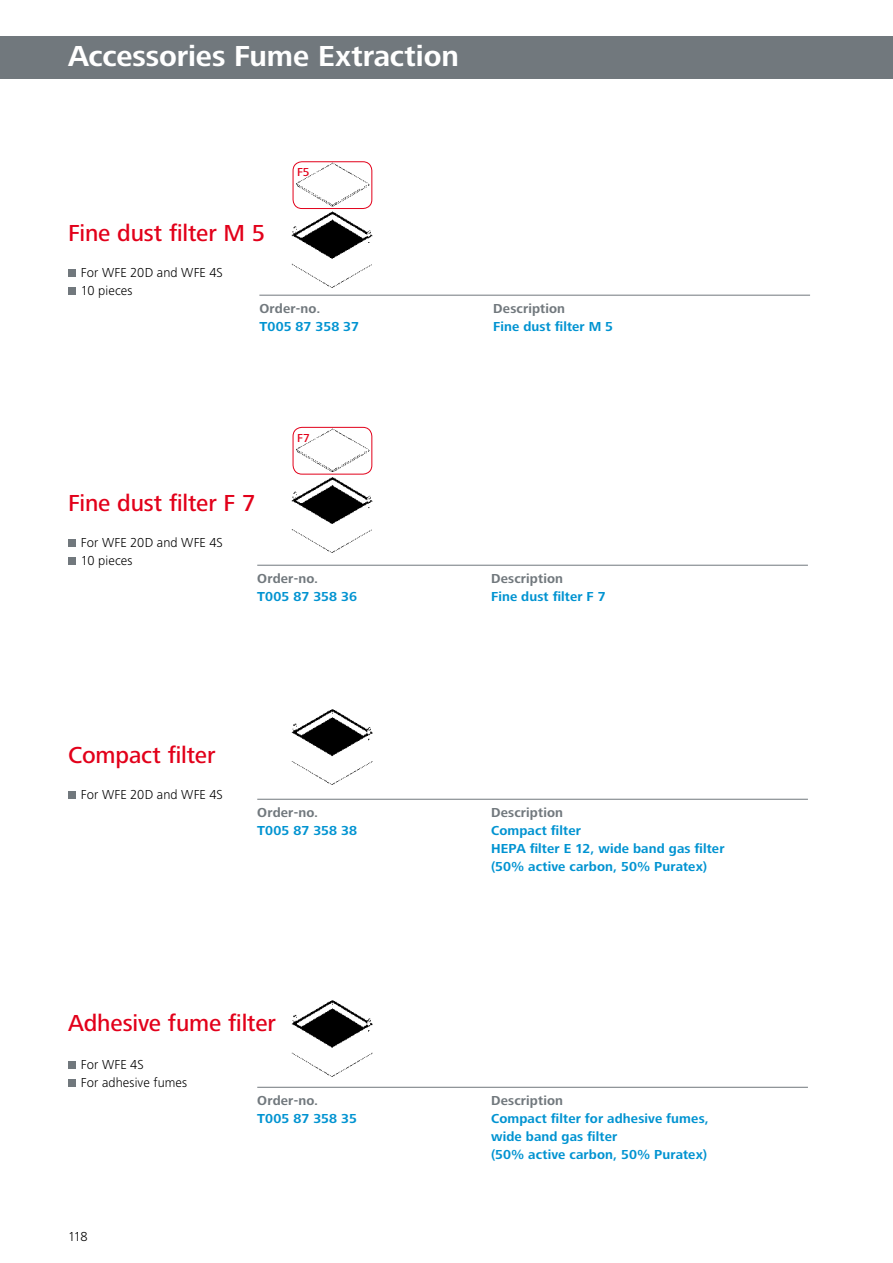
<style>
.page{position:relative;width:893px;height:1263px;background:#fff}
.page>*{position:absolute;margin:0;border:0;box-sizing:border-box;transform-origin:0 0}
.t1{font:700 30px "Frutiger Next LT";letter-spacing:-.005em;color:#fff}
.t2{font:500 24px "Frutiger Next LT";letter-spacing:-.005em;color:#e2001a}
.t3{font:700 13.5px/18px "Frutiger Next LT";letter-spacing:.01em;color:#0093d1}
.t4{font:300 13.5px/18px "Frutiger Next LT";letter-spacing:.01em;color:#000}
.t5{font:700 13.5px "Frutiger Next LT";letter-spacing:.01em;color:#71787d}
.t6{font:500 12px "Frutiger Next LT";color:#e2001a}
</style>
<div class="page">
<div style="left:0;top:36px;width:893px;height:43px;background:#71787d"></div>
<div style="left:68px;top:270px;width:7px;height:7px;background:#71787d"></div>
<div style="left:68px;top:288px;width:7px;height:7px;background:#71787d"></div>
<div style="left:68px;top:540px;width:7px;height:7px;background:#71787d"></div>
<div style="left:68px;top:558px;width:7px;height:7px;background:#71787d"></div>
<div style="left:68px;top:792px;width:7px;height:7px;background:#71787d"></div>
<div style="left:68px;top:1062px;width:7px;height:7px;background:#71787d"></div>
<div style="left:68px;top:1080px;width:7px;height:7px;background:#71787d"></div>
<hr style="left:259px;top:295px;width:551px;height:1px;background:#71787d">
<hr style="left:257px;top:565px;width:551px;height:1px;background:#71787d">
<hr style="left:257px;top:799px;width:551px;height:1px;background:#71787d">
<hr style="left:257px;top:1087px;width:551px;height:1px;background:#71787d">
<img style="left:291px;top:161px;width:82px;height:127px">
<div style="left:293px;top:161px;width:79px;height:48px;border:1px solid #e2001a;border-radius:9px"></div>
<img style="left:291px;top:1000px;width:82px;height:77px">
<img style="left:291px;top:426px;width:82px;height:127px">
<div style="left:293px;top:427px;width:79px;height:47px;border:1px solid #e2001a;border-radius:9px"></div>
<img style="left:291px;top:709px;width:82px;height:76px">
<p class="t1" style="left:68px;top:39px;width:392px">Accessories Fume Extraction</p>
<p class="t2" style="left:68px;top:219px;width:199px">Fine dust filter M 5</p>
<p class="t4" style="left:81px;top:263px;width:144px">For WFE 20D and WFE 4S<br>10 pieces</p>
<p class="t6" style="left:297px;top:166px;width:14px">F5</p>
<p class="t5" style="left:259px;top:300px;width:63px">Order-no.</p>
<p class="t5" style="left:493px;top:300px;width:73px">Description</p>
<p class="t3" style="left:259px;top:317px;width:101px">T005 87 358 37</p>
<p class="t3" style="left:493px;top:317px;width:121px">Fine dust filter M 5</p>
<p class="t2" style="left:68px;top:489px;width:189px">Fine dust filter F 7</p>
<p class="t4" style="left:81px;top:533px;width:144px">For WFE 20D and WFE 4S<br>10 pieces</p>
<p class="t6" style="left:297px;top:431px;width:14px">F7</p>
<p class="t5" style="left:257px;top:570px;width:63px">Order-no.</p>
<p class="t5" style="left:491px;top:570px;width:73px">Description</p>
<p class="t3" style="left:257px;top:587px;width:101px">T005 87 358 36</p>
<p class="t3" style="left:491px;top:587px;width:116px">Fine dust filter F 7</p>
<p class="t2" style="left:68px;top:741px;width:149px">Compact filter</p>
<p class="t4" style="left:81px;top:785px;width:144px">For WFE 20D and WFE 4S</p>
<p class="t5" style="left:257px;top:804px;width:63px">Order-no.</p>
<p class="t5" style="left:491px;top:804px;width:73px">Description</p>
<p class="t3" style="left:257px;top:821px;width:101px">T005 87 358 38</p>
<p class="t3" style="left:491px;top:821px;width:235px">Compact filter<br>HEPA filter E 12, wide band gas filter (50% active carbon, 50% Puratex)</p>
<p class="t2" style="left:68px;top:1010px;width:209px">Adhesive fume filter</p>
<p class="t4" style="left:81px;top:1055px;width:108px">For WFE 4S<br>For adhesive fumes</p>
<p class="t4" style="left:68px;top:1228px;width:21px">118</p>
<p class="t5" style="left:257px;top:1092px;width:63px">Order-no.</p>
<p class="t5" style="left:491px;top:1092px;width:73px">Description</p>
<p class="t3" style="left:257px;top:1109px;width:101px">T005 87 358 35</p>
<p class="t3" style="left:491px;top:1109px;width:219px">Compact filter for adhesive fumes, wide band gas filter<br>(50% active carbon, 50% Puratex)</p>
</div>
